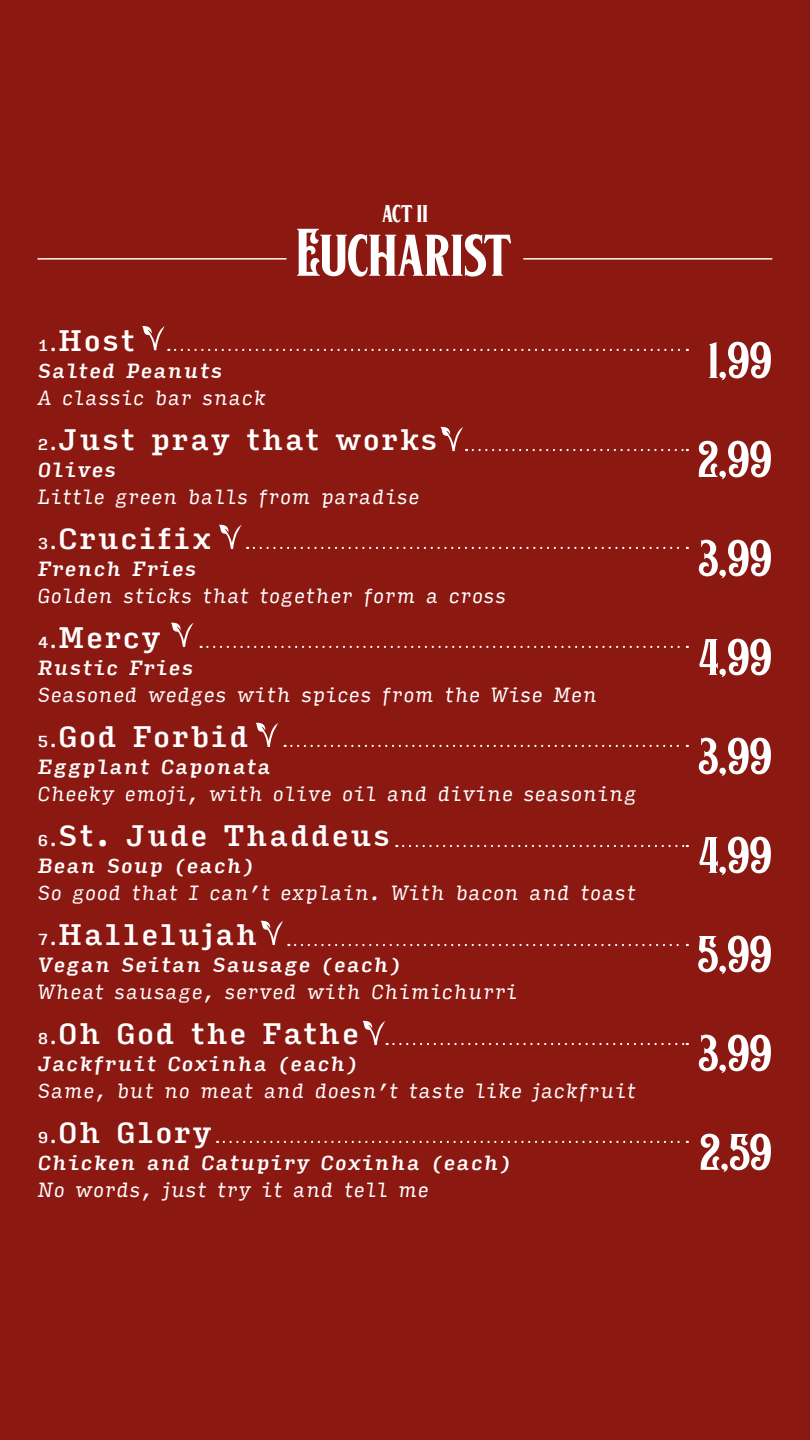
<style>
.page{position:relative;width:810px;height:1440px;background:#8c1812}
.page>*{position:absolute;margin:0;border:0;box-sizing:border-box;transform-origin:0 0}
.t1{font:71.1px "Cairlinn";letter-spacing:-.005em;color:#fff}
.t2{font:54.3px/99px "Cairlinn";color:#fff;text-align:justify}
.t3{font:29.25px "Cairlinn";color:#fff}
.t4{font:500 28.28px "Input Serif Narrow";color:#fff}
.t5{font:italic 19.58px "Input Serif Narrow";color:#fff}
.t6{font:italic 500 19.58px "Input Serif Narrow";color:#fff}
.s1{font-size:15.23px}
</style>
<div class="page">
<hr style="left:523px;top:258px;width:249px;height:2px;background:#fff">
<hr style="left:38px;top:258px;width:248px;height:2px;background:#fff">
<svg style="left:175px;top:349px;width:513px;height:2px"></svg>
<svg style="left:473px;top:449px;width:215px;height:2px"></svg>
<svg style="left:254px;top:547px;width:434px;height:2px"></svg>
<svg style="left:201px;top:646px;width:487px;height:2px"></svg>
<svg style="left:285px;top:745px;width:403px;height:2px"></svg>
<svg style="left:403px;top:845px;width:285px;height:2px"></svg>
<svg style="left:295px;top:944px;width:393px;height:2px"></svg>
<svg style="left:224px;top:1141px;width:464px;height:2px"></svg>
<svg style="left:142px;top:326px;width:27px;height:25px"></svg>
<svg style="left:441px;top:426px;width:26px;height:25px"></svg>
<svg style="left:219px;top:524px;width:29px;height:25px"></svg>
<svg style="left:171px;top:622px;width:23px;height:25px"></svg>
<svg style="left:256px;top:722px;width:23px;height:25px"></svg>
<svg style="left:261px;top:920px;width:28px;height:26px"></svg>
<svg style="left:363px;top:1020px;width:325px;height:25px"></svg>
<h3 class="t3" style="left:383px;top:200px;width:47px">act ii</h3>
<h1 class="t1" style="left:297px;top:223px;width:217px">Eucharist</h1>
<h3 class="t4" style="left:38px;top:315px;width:100px"><span class="s1">1.</span>Host</h3>
<p class="t6" style="left:38px;top:353px;width:187px">Salted Peanuts</p>
<p class="t5" style="left:38px;top:380px;width:231px">A classic bar snack</p>
<h3 class="t4" style="left:38px;top:414px;width:402px"><span class="s1">2.</span>Just pray that works</h3>
<p class="t6" style="left:38px;top:452px;width:81px">Olives</p>
<p class="t5" style="left:38px;top:479px;width:384px">Little green balls from paradise</p>
<h3 class="t4" style="left:38px;top:513px;width:176px"><span class="s1">3.</span>Crucifix</h3>
<p class="t6" style="left:38px;top:551px;width:161px">French Fries</p>
<p class="t5" style="left:38px;top:578px;width:471px">Golden sticks that together form a cross</p>
<h3 class="t4" style="left:38px;top:612px;width:126px"><span class="s1">4.</span>Mercy</h3>
<p class="t6" style="left:38px;top:650px;width:158px">Rustic Fries</p>
<p class="t5" style="left:38px;top:677px;width:562px">Seasoned wedges with spices from the Wise Men</p>
<h3 class="t4" style="left:38px;top:711px;width:214px"><span class="s1">5.</span>God Forbid</h3>
<p class="t6" style="left:38px;top:749px;width:236px">Eggplant Caponata</p>
<p class="t5" style="left:38px;top:776px;width:601px">Cheeky emoji, with olive oil and divine seasoning</p>
<h3 class="t4" style="left:38px;top:810px;width:355px"><span class="s1">6.</span>St. Jude Thaddeus</h3>
<p class="t6" style="left:38px;top:848px;width:219px">Bean Soup (each)</p>
<p class="t5" style="left:38px;top:875px;width:600px">So good that I can’t explain. With bacon and toast</p>
<h3 class="t4" style="left:38px;top:909px;width:222px"><span class="s1">7.</span>Hallelujah</h3>
<p class="t6" style="left:38px;top:947px;width:366px">Vegan Seitan Sausage (each)</p>
<p class="t5" style="left:38px;top:974px;width:482px">Wheat sausage, served with Chimichurri</p>
<h3 class="t4" style="left:38px;top:1008px;width:324px"><span class="s1">8.</span>Oh God the Fathe</h3>
<p class="t6" style="left:38px;top:1046px;width:323px">Jackfruit Coxinha (each)</p>
<p class="t5" style="left:38px;top:1073px;width:601px">Same, but no meat and doesn’t taste like jackfruit</p>
<h3 class="t4" style="left:38px;top:1107px;width:177px"><span class="s1">9.</span>Oh Glory</h3>
<p class="t6" style="left:38px;top:1145px;width:476px">Chicken and Catupiry Coxinha (each)</p>
<p class="t5" style="left:38px;top:1172px;width:393px">No words, just try it and tell me</p>
<h2 class="t2" style="left:698px;top:312px;width:76px">1,99<br>2,99<br>3,99<br>4,99<br>3,99<br>4,99<br>5,99<br>3,99<br>2,59</h2>
</div>
